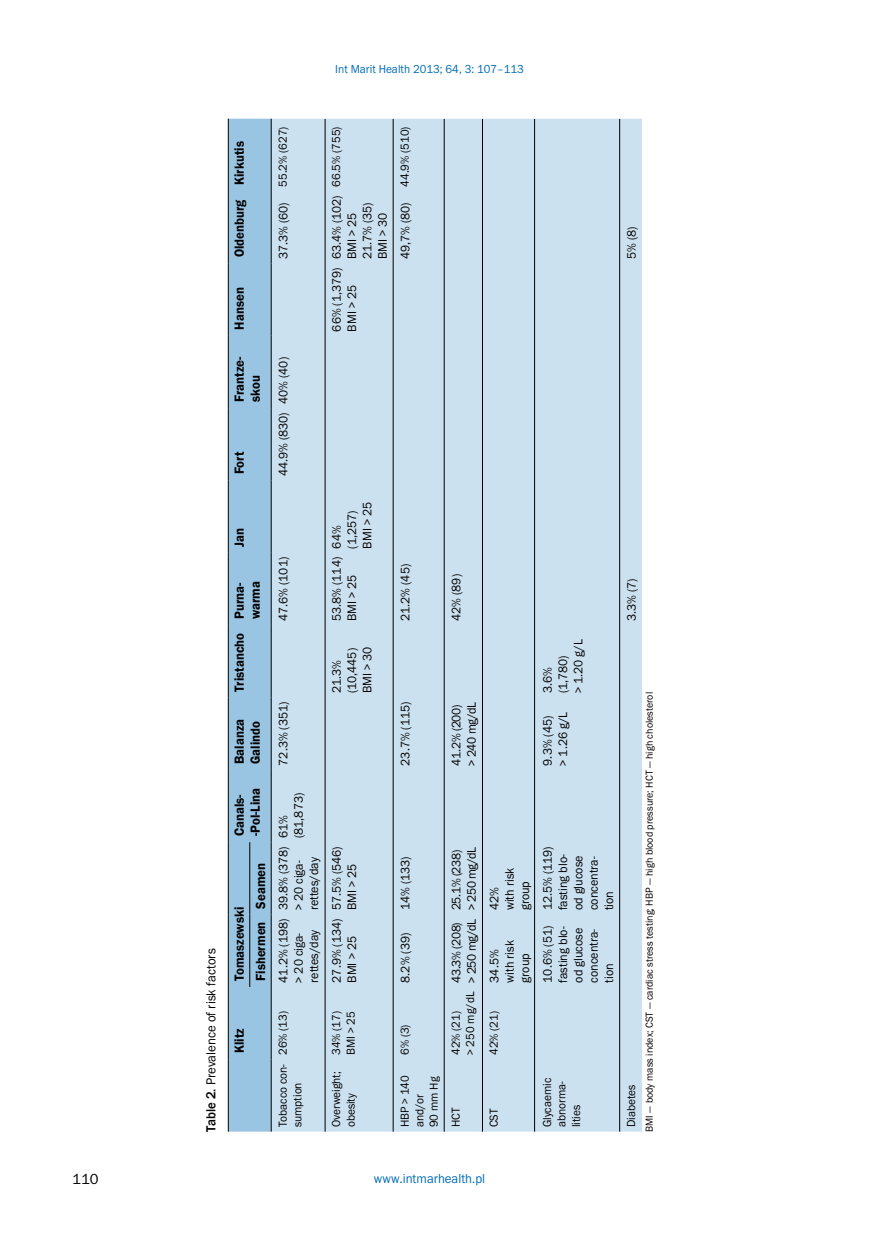
<style>
.page{position:relative;width:872px;height:1234px;background:#fff}
.page>*{position:absolute;margin:0;border:0;box-sizing:border-box;transform-origin:0 0}
.t1{font:15px "Franklin Got Itc TEE";color:#000}
.t2{font:600 13.5px/16.2px "Franklin Gothic";color:#000;scale:.95 1}
.t3{font:13.5px "Franklin Got Itc TEE";color:#000;scale:.95 1}
.t4{font:13.5px "Franklin Got Itc TEE";color:#006bb6;scale:.95 1}
.t5{font:12.75px/15.3px "Franklin Got Itc TEE";color:#000;scale:.95 1}
.t6{font:12.75px/15.3px "Franklin Got Itc TEE";letter-spacing:-.03em;color:#000;scale:.95 1}
.t7{font:12px/14.4px "Franklin Got Itc TEE";color:#000;scale:.95 1}
.t8{font:12px "Franklin Got Itc TEE";color:#006bb6;scale:.95 1}
.t9{font:10.5px "Franklin Got Itc TEE";color:#000;scale:.95 1}
.s1{font-family:"Franklin Gothic";font-weight:500}
.s2{font-size:12.75px}
</style>
<div class="page">
<div style="left:229px;top:119px;width:42px;height:1012px;background:#99c4e2"></div>
<div style="left:272px;top:119px;width:370px;height:1012px;background:#cce1f0"></div>
<hr style="left:249px;top:914px;width:1px;height:72px;background:#000">
<hr style="left:249px;top:842px;width:1px;height:72px;background:#000">
<hr style="left:228px;top:1059px;width:1px;height:72px;background:#000">
<hr style="left:228px;top:986px;width:1px;height:73px;background:#000">
<hr style="left:228px;top:914px;width:1px;height:72px;background:#000">
<hr style="left:228px;top:842px;width:1px;height:72px;background:#000">
<hr style="left:228px;top:769px;width:1px;height:73px;background:#000">
<hr style="left:228px;top:697px;width:1px;height:72px;background:#000">
<hr style="left:228px;top:625px;width:1px;height:72px;background:#000">
<hr style="left:228px;top:552px;width:1px;height:73px;background:#000">
<hr style="left:228px;top:480px;width:1px;height:72px;background:#000">
<hr style="left:228px;top:408px;width:1px;height:72px;background:#000">
<hr style="left:228px;top:336px;width:1px;height:72px;background:#000">
<hr style="left:228px;top:263px;width:1px;height:73px;background:#000">
<hr style="left:228px;top:191px;width:1px;height:72px;background:#000">
<hr style="left:228px;top:119px;width:1px;height:72px;background:#000">
<hr style="left:271px;top:625px;width:1px;height:72px;background:#000">
<hr style="left:271px;top:480px;width:1px;height:72px;background:#000">
<hr style="left:271px;top:263px;width:1px;height:73px;background:#000">
<hr style="left:271px;top:1059px;width:1px;height:72px;background:#000">
<hr style="left:271px;top:986px;width:1px;height:73px;background:#000">
<hr style="left:271px;top:914px;width:1px;height:72px;background:#000">
<hr style="left:271px;top:842px;width:1px;height:72px;background:#000">
<hr style="left:271px;top:769px;width:1px;height:73px;background:#000">
<hr style="left:271px;top:697px;width:1px;height:72px;background:#000">
<hr style="left:271px;top:552px;width:1px;height:73px;background:#000">
<hr style="left:271px;top:408px;width:1px;height:72px;background:#000">
<hr style="left:271px;top:336px;width:1px;height:72px;background:#000">
<hr style="left:271px;top:191px;width:1px;height:72px;background:#000">
<hr style="left:271px;top:119px;width:1px;height:72px;background:#000">
<hr style="left:325px;top:119px;width:1px;height:1012px;background:#000">
<hr style="left:393px;top:119px;width:1px;height:1012px;background:#000">
<hr style="left:444px;top:119px;width:1px;height:1012px;background:#000">
<hr style="left:482px;top:119px;width:1px;height:1012px;background:#000">
<hr style="left:534px;top:119px;width:1px;height:1012px;background:#000">
<hr style="left:619px;top:119px;width:1px;height:1012px;background:#000">
<p class="t8" style="left:335px;top:62px;width:200px">Int Marit Health 2013; 64, 3: 107–113</p>
<p class="t3" style="left:203px;top:1131px;width:194px;rotate:-90deg"><span class="s1">Table 2.</span> Prevalence of risk factors</p>
<p class="t2" style="left:231px;top:257px;width:124px;rotate:-90deg">Oldenburg Kirkutis</p>
<p class="t2" style="left:231px;top:329px;width:46px;rotate:-90deg">Hansen</p>
<p class="t2" style="left:231px;top:402px;width:49px;rotate:-90deg">Frantze&shy;skou</p>
<p class="t2" style="left:231px;top:474px;width:26px;rotate:-90deg">Fort</p>
<p class="t2" style="left:231px;top:546px;width:21px;rotate:-90deg">Jan</p>
<p class="t2" style="left:231px;top:691px;width:118px;text-align:right;rotate:-90deg">Tristancho Purna&shy;warma</p>
<p class="t2" style="left:231px;top:763px;width:49px;rotate:-90deg">Balanza<br>Galindo</p>
<p class="t2" style="left:231px;top:836px;width:52px;rotate:-90deg">Canals--Pol-Lina</p>
<p class="t2" style="left:231px;top:980px;width:79px;rotate:-90deg">Tomaszewski</p>
<p class="t2" style="left:253px;top:980px;width:126px;rotate:-90deg">Fishermen Seamen</p>
<p class="t2" style="left:231px;top:1053px;width:28px;rotate:-90deg">Klitz</p>
<p class="t7" style="left:276px;top:259px;width:141px;rotate:-90deg"><span class="s2">37.3% (60)</span> 55.2% (627)</p>
<p class="t5" style="left:276px;top:476px;width:127px;rotate:-90deg">44.9% (830) 40% (40)</p>
<p class="t5" style="left:276px;top:620px;width:69px;rotate:-90deg">47.6% (101)</p>
<p class="t5" style="left:276px;top:765px;width:69px;rotate:-90deg">72.3% (351)</p>
<p class="t5" style="left:276px;top:837px;width:49px;rotate:-90deg">61% (81,873)</p>
<p class="t5" style="left:276px;top:910px;width:69px;rotate:-90deg">39.8% (378) &gt; 20 ciga&shy;rettes/day</p>
<p class="t5" style="left:276px;top:982px;width:69px;rotate:-90deg">41.2% (198) &gt; 20 ciga&shy;rettes/day</p>
<p class="t7" style="left:276px;top:1054px;width:48px;rotate:-90deg">26% (13)</p>
<p class="t7" style="left:276px;top:1127px;width:68px;rotate:-90deg">Tobacco con&shy;sumption</p>
<p class="t7" style="left:329px;top:187px;width:65px;rotate:-90deg">66.5% (755)</p>
<p class="t5" style="left:329px;top:259px;width:69px;rotate:-90deg">63.4% (102)<br>BMI &gt; 25<br>21.7% (35)<br>BMI &gt; 30</p>
<p class="t5" style="left:329px;top:331px;width:69px;rotate:-90deg">66% (1,379)<br>BMI &gt; 25</p>
<p class="t5" style="left:329px;top:548px;width:50px;rotate:-90deg">64% (1,257)<br>BMI &gt; 25</p>
<p class="t5" style="left:329px;top:620px;width:69px;rotate:-90deg">53.8% (114)<br>BMI &gt; 25</p>
<p class="t5" style="left:329px;top:693px;width:50px;rotate:-90deg">21.3% (10,445)<br>BMI &gt; 30</p>
<p class="t5" style="left:329px;top:910px;width:69px;rotate:-90deg">57.5% (546)<br>BMI &gt; 25</p>
<p class="t5" style="left:329px;top:982px;width:69px;rotate:-90deg">27.9% (134)<br>BMI &gt; 25</p>
<p class="t7" style="left:329px;top:1054px;width:48px;rotate:-90deg">34% (17)<br>BMI &gt; 25</p>
<p class="t7" style="left:329px;top:1127px;width:61px;rotate:-90deg">Overweight; obesity</p>
<p class="t7" style="left:398px;top:259px;width:141px;rotate:-90deg"><span class="s2">49,7% (80)</span> 44.9% (510)</p>
<p class="t5" style="left:398px;top:620px;width:61px;rotate:-90deg">21.2% (45)</p>
<p class="t5" style="left:398px;top:765px;width:69px;rotate:-90deg">23.7% (115)</p>
<p class="t5" style="left:449px;top:620px;width:51px;rotate:-90deg">42% (89)</p>
<p class="t6" style="left:449px;top:765px;width:68px;rotate:-90deg">41.2% (200) &gt; 240 mg/dL</p>
<p class="t5" style="left:540px;top:693px;width:58px;rotate:-90deg">3.6% (1,780)<br>&gt; 1.20 g/L</p>
<p class="t5" style="left:540px;top:765px;width:58px;rotate:-90deg">9.3% (45) &gt; 1.26 g/L</p>
<p class="t5" style="left:398px;top:910px;width:58px;rotate:-90deg">14% (133)</p>
<p class="t5" style="left:398px;top:982px;width:54px;rotate:-90deg">8.2% (39)</p>
<p class="t7" style="left:398px;top:1054px;width:34px;rotate:-90deg">6% (3)</p>
<p class="t7" style="left:398px;top:1127px;width:56px;rotate:-90deg">HBP &gt; 140 and/or<br>90 mm Hg</p>
<p class="t6" style="left:449px;top:910px;width:68px;rotate:-90deg">25.1% (238) &gt; 250 mg/dL</p>
<p class="t6" style="left:449px;top:982px;width:68px;rotate:-90deg">43.3% (208) &gt; 250 mg/dL</p>
<p class="t7" style="left:449px;top:1054px;width:68px;rotate:-90deg">42% (21)<br>&gt; 250 mg/dL</p>
<p class="t5" style="left:487px;top:910px;width:46px;rotate:-90deg">42% with risk group</p>
<p class="t5" style="left:487px;top:982px;width:46px;rotate:-90deg">34.5% with risk group</p>
<p class="t7" style="left:487px;top:1054px;width:48px;rotate:-90deg">42% (21)</p>
<p class="t7" style="left:449px;top:1127px;width:22px;rotate:-90deg">HCT</p>
<p class="t7" style="left:487px;top:1127px;width:21px;rotate:-90deg">CST</p>
<p class="t5" style="left:540px;top:910px;width:69px;rotate:-90deg">12.5% (119) fasting blo&shy;od glucose concentra&shy;tion</p>
<p class="t5" style="left:540px;top:982px;width:61px;rotate:-90deg">10.6% (51) fasting blo&shy;od glucose concentra&shy;tion</p>
<p class="t7" style="left:540px;top:1127px;width:53px;rotate:-90deg">Glycaemic abnorma&shy;lities</p>
<p class="t5" style="left:624px;top:259px;width:36px;rotate:-90deg">5% (8)</p>
<p class="t5" style="left:624px;top:620px;width:46px;rotate:-90deg">3.3% (7)</p>
<p class="t7" style="left:624px;top:1127px;width:47px;rotate:-90deg">Diabetes</p>
<p class="t9" style="left:643px;top:1131px;width:464px;rotate:-90deg">BMI — body mass index; CST — cardiac stress testing; HBP — high blood pressure; HCT — high cholesterol</p>
<p class="t1" style="left:72px;top:1170px;width:28px">110</p>
<p class="t4" style="left:374px;top:1170px;width:119px">www.intmarhealth.pl</p>
</div>
